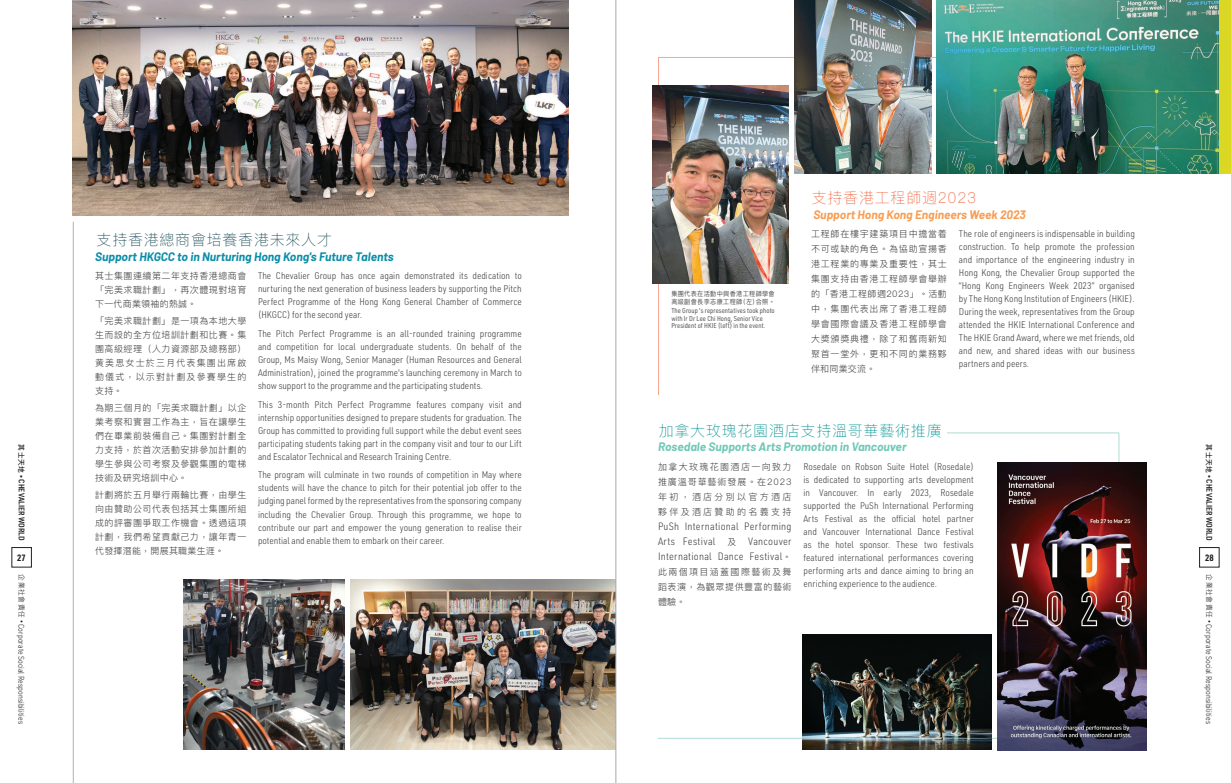
<style>
.page{position:relative;width:1231px;height:783px;background:#fff}
.page>*{position:absolute;margin:0;border:0;box-sizing:border-box;transform-origin:0 0}
.t1{font:100 15px "Ping Fang SC";letter-spacing:.05em;color:#009391}
.t2{font:100 15px "Ping Fang SC";letter-spacing:.05em;color:#1c4d57}
.t3{font:100 15px "Ping Fang SC";letter-spacing:.05em;color:#f26a44}
.t4{font:italic 700 12px "Barlow";color:#0a8da8}
.t5{font:italic 700 12px "Barlow";color:#6fc8b6}
.t6{font:italic 700 12px "Barlow";color:#f89d53}
.t7{font:300 10.4px/15px "URWDIN Semi Cond";letter-spacing:.025em;color:#3e3e3f}
.t8{font:300 9.5px/13px "URWDIN Semi Cond";color:#3e3e3f;text-align:justify}
.t9{font:300 9px/14px "Ping Fang HK";letter-spacing:.055em;color:#3e3e3f;text-align:justify}
.t10{font:700 9px "URWDIN Semi Cond";color:#231f20}
.t11{font:300 8px "URWDIN Semi Cond";color:#231f20}
.t12{font:600 8px "URWDIN Semi Cond";color:#231f20}
.t13{font:7px/7.5px "URWDIN Semi Cond";letter-spacing:.01em;color:#4b4c4d;scale:.95 1}
.t14{font:6.5px/8.5px "Ping Fang HK";letter-spacing:.05em;color:#4b4c4d;scale:.95 1}
.s1{font-family:"Ping Fang HK";font-weight:500;font-size:7px}
.s2{font-size:6px}
.s3{font-family:"Ping Fang HK";font-size:7px}
.s4{font-family:"Ping Fang HK";font-size:9px}
</style>
<div class="page">
<hr style="left:73px;top:222px;width:1px;height:560px;background:#134751">
<svg style="left:947px;top:432px;width:172px;height:317px"></svg>
<img style="left:183px;top:579px;width:161px;height:170px">
<img style="left:350px;top:579px;width:265px;height:170px">
<svg style="left:657px;top:56px;width:569px;height:339px"></svg>
<img style="left:652px;top:86px;width:136px;height:198px">
<img style="left:936px;top:0;width:283px;height:173px">
<img style="left:794px;top:0;width:136px;height:173px">
<hr style="left:658px;top:737px;width:482px;height:1px;background:#37a491">
<img style="left:802px;top:634px;width:189px;height:115px">
<img style="left:997px;top:463px;width:148px;height:286px">
<div style="left:1219px;top:0;width:11px;height:173px;background:#dad824"></div>
<div style="left:11px;top:547px;width:21px;height:20px;border:1px solid #231f20"></div>
<div style="left:1198px;top:547px;width:21px;height:20px;border:1px solid #231f20"></div>
<img style="left:73px;top:0;width:495px;height:215px">
<hr style="left:615px;top:0;width:1px;height:782px;background:#a8a9ad">
<p class="t12" style="left:27px;top:444px;width:98px;rotate:90deg"><span class="s1">其士天地</span> <span class="s2">•</span> CHEVALIER WORLD</p>
<p class="t11" style="left:27px;top:574px;width:151px;rotate:90deg"><span class="s3">企業社會責任</span> <span class="s2">•</span> Corporate Social Responsibilities</p>
<p class="t10" style="left:17px;top:551px;width:10px">27</p>
<h1 class="t2" style="left:97px;top:230px;width:237px">支持香港總商會培養香港未來人才</h1>
<p class="t4" style="left:95px;top:247px;width:300px">Support HKGCC to in Nurturing Hong Kong's Future Talents</p>
<p class="t9" style="left:95px;top:269px;width:153px">其士集團連續第二年支持香港總商會「完美求職計劃」，再次體現對培育下一代商業領袖的熱誠。</p>
<p class="t9" style="left:95px;top:313px;width:153px">「完美求職計劃」是一項為本地大學生而設的全方位培訓計劃和比賽。集團高級經理（人力資源部及總務部）黄美思女士於三月代表集團出席啟動儀式，以示對計劃及參賽學生的支持。</p>
<p class="t9" style="left:95px;top:400px;width:153px">為期三個月的「完美求職計劃」以企業考察和實習工作為主，旨在讓學生們在畢業前裝備自己。集團對計劃全力支持，於首次活動安排參加計劃的學生參與公司考察及參觀集團的電梯技術及研究培訓中心。</p>
<p class="t9" style="left:95px;top:487px;width:153px">計劃將於五月舉行兩輪比賽，由學生向由贊助公司代表包括其士集團所組成的評審團爭取工作機會。透過這項計劃，我們希望貢獻己力，讓年青一代發揮潛能，開展其職業生涯。</p>
<p class="t8" style="left:258px;top:269px;width:265px">The Chevalier Group has once again demonstrated its dedication to nurturing the next generation of business leaders by supporting the Pitch Perfect Programme of the Hong Kong General Chamber of Commerce (HKGCC) for the second year.</p>
<p class="t8" style="left:258px;top:327px;width:265px">The Pitch Perfect Programme is an all-rounded training programme and competition for local undergraduate students. On behalf of the Group, Ms Maisy Wong, Senior Manager (Human Resources and General Administration), joined the programme's launching ceremony in March to show support to the programme and the participating students.</p>
<p class="t8" style="left:258px;top:397px;width:265px">This 3-month Pitch Perfect Programme features company visit and internship opportunities designed to prepare students for graduation. The Group has committed to providing full support while the debut event sees participating students taking part in the company visit and tour to our Lift and Escalator Technical and Research Training Centre.</p>
<p class="t8" style="left:258px;top:468px;width:265px">The program will culminate in two rounds of competition in May where students will have the chance to pitch for their potential job offer to the judging panel formed by the representatives from the sponsoring company including the Chevalier Group. Through this programme, we hope to contribute our part and empower the young generation to realise their potential and enable them to embark on their career.</p>
<p class="t14" style="left:671px;top:289px;width:110px">集團代表在活動中與香港工程師學會高級副會長李志康工程師(左)合照。</p>
<p class="t13" style="left:671px;top:307px;width:110px">The Group 's representatives took photo with Ir Dr Lee Chi Hong, Senior Vice<br>President of HKIE (left) in the event.</p>
<h1 class="t3" style="left:811px;top:188px;width:166px">支持香港工程師週2023</h1>
<p class="t6" style="left:813px;top:205px;width:214px">Support Hong Kong Engineers Week 2023</p>
<p class="t9" style="left:811px;top:226px;width:137px;line-height:15px">工程師在樓宇建築項目中擔當着不可或缺的角色。為協助宣揚香港工程業的專業及重要性，其士集團支持由香港工程師學會舉辦的「香港工程師週2023」。活動中，集團代表出席了香港工程師學會國際會議及香港工程師學會大奬頒獎典禮，除了和舊雨新知聚首一堂外，更和不同的業務夥伴和同業交流。</p>
<p class="t8" style="left:958px;top:227px;width:177px">The role of engineers is indispensable in building construction. To help promote the profession and importance of the engineering industry in Hong Kong, the Chevalier Group supported the “Hong Kong Engineers Week 2023” organised by The Hong Kong Institution of Engineers (HKIE).<br>During the week, representatives from the Group attended the HKIE International Conference and The HKIE Grand Award, where we met friends, old and new, and shared ideas with our business partners and peers.</p>
<h1 class="t1" style="left:658px;top:421px;width:284px">加拿大玫瑰花園酒店支持溫哥華藝術推廣</h1>
<p class="t5" style="left:658px;top:438px;width:250px">Rosedale Supports Arts Promotion in Vancouver</p>
<p class="t9" style="left:658px;top:458px;width:135px;line-height:15px">加拿大玫瑰花園酒店一向致力推廣溫哥華藝術發展。在2023年初，酒店分別以官方酒店夥伴及酒店贊助的名義支持</p>
<p class="t7" style="left:658px;top:518px;width:135px">PuSh International Performing<br>Arts Festival</p>
<p class="t7" style="left:658px;top:533px;width:135px;text-align:right"><span class="s4">及</span> Vancouver<br>International Dance Festival<span class="s4">。</span></p>
<p class="t9" style="left:658px;top:563px;width:135px;line-height:15px">此兩個項目涵蓋國際藝術及舞蹈表演，為觀眾提供豐富的藝術體驗。</p>
<p class="t8" style="left:803px;top:459px;width:172px">Rosedale on Robson Suite Hotel (Rosedale) is dedicated to supporting arts development in Vancouver. In early 2023, Rosedale supported the PuSh International Performing Arts Festival as the official hotel partner and Vancouver International Dance Festival as the hotel sponsor. These two festivals featured international performances covering performing arts and dance aiming to bring an enriching experience to the audience.</p>
<p class="t12" style="left:1214px;top:444px;width:98px;rotate:90deg"><span class="s1">其士天地</span> <span class="s2">•</span> CHEVALIER WORLD</p>
<p class="t11" style="left:1214px;top:574px;width:151px;rotate:90deg"><span class="s3">企業社會責任</span> <span class="s2">•</span> Corporate Social Responsibilities</p>
<p class="t10" style="left:1204px;top:551px;width:10px">28</p>
</div>
